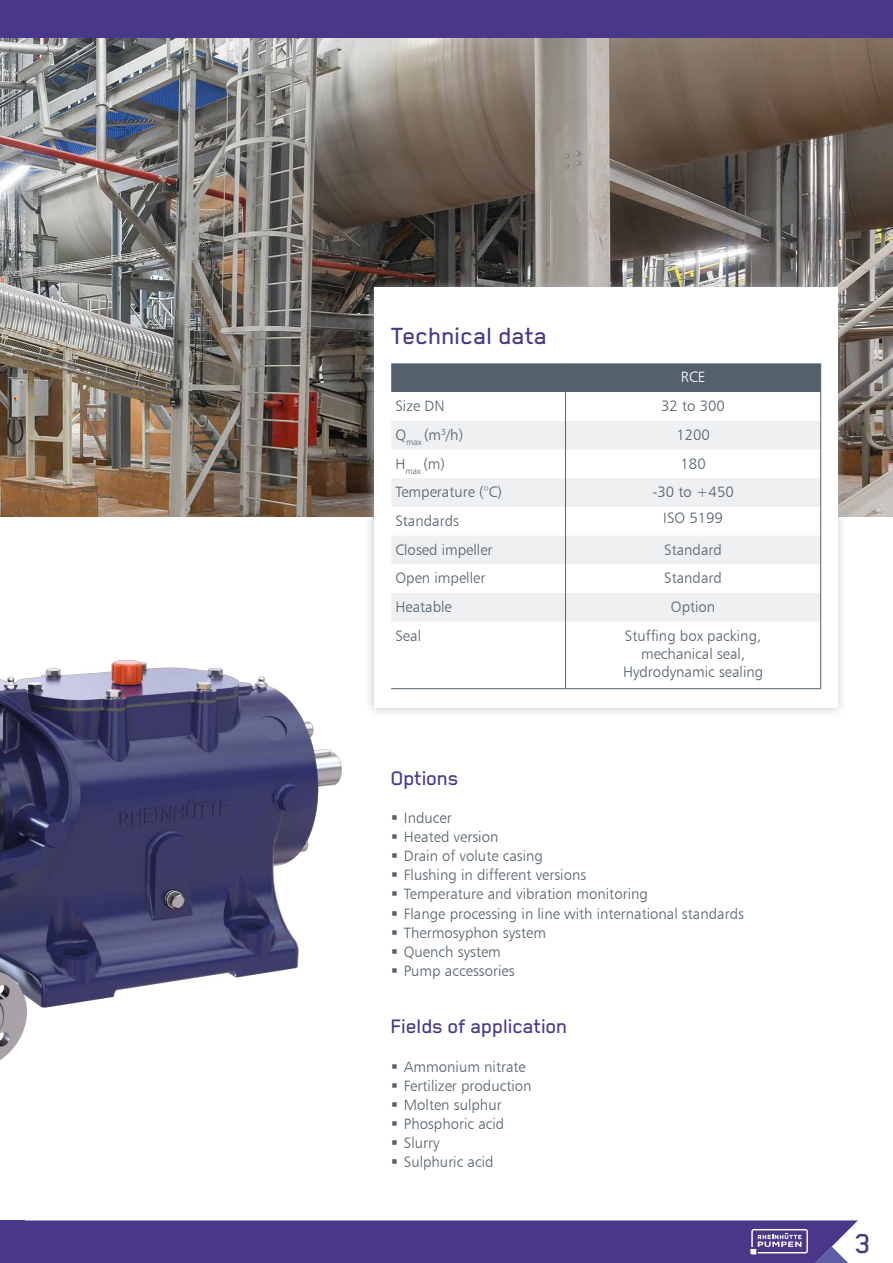
<style>
.page{position:relative;width:893px;height:1263px;background:#fff}
.page>*{position:absolute;margin:0;border:0;box-sizing:border-box;transform-origin:0 0}
.t1{font:500 31.5px "Blender Pro";color:#493889}
.t2{font:500 27px "Blender Pro";color:#493889}
.t3{font:500 22.5px "Blender Pro";letter-spacing:-.01em;color:#493889}
.t4{font:15px/19.2px "Humanist 777 BT Light B";color:#54616c}
.t5{font:15px "Humanist 777 BT Light B";color:#fff}
</style>
<div class="page">
<div style="left:0;top:0;width:893px;height:38px;background:#493889"></div>
<img style="left:0;top:38px;width:893px;height:479px">
<div style="left:364px;top:278px;width:483px;height:440px;background:#afb6bd;opacity:.75"></div>
<div style="left:374px;top:288px;width:464px;height:420px;background:#fff"></div>
<svg style="left:391px;top:363px;width:430px;height:259px"></svg>
<hr style="left:565px;top:622px;width:1px;height:66px;background:#54616c">
<hr style="left:820px;top:622px;width:1px;height:66px;background:#54616c">
<hr style="left:391px;top:688px;width:175px;height:1px;background:#54616c">
<hr style="left:566px;top:688px;width:255px;height:1px;background:#54616c">
<img style="left:0;top:660px;width:341px;height:400px">
<div style="left:0;top:1220px;width:858px;height:43px;background:#493889"></div>
<h2 class="t2" style="left:391px;top:322px;width:158px">Technical data</h2>
<p class="t5" style="left:681px;top:368px;width:26px">RCE</p>
<p class="t4" style="left:395px;top:396px;width:51px">Size DN</p>
<p class="t4" style="left:661px;top:396px;width:65px">32 to 300</p>
<p class="t4" style="left:395px;top:425px;width:69px">Q<sub>max</sub> (m<sup>3</sup>/h)</p>
<p class="t4" style="left:676px;top:425px;width:35px">1200</p>
<p class="t4" style="left:395px;top:453px;width:51px">H<sub>max</sub> (m)</p>
<p class="t4" style="left:680px;top:453px;width:27px">180</p>
<p class="t4" style="left:395px;top:482px;width:108px">Temperature (°C)</p>
<p class="t4" style="left:652px;top:482px;width:83px">-30 to +450</p>
<p class="t4" style="left:395px;top:511px;width:65px">Standards</p>
<p class="t4" style="left:663px;top:507px;width:61px">ISO 5199</p>
<p class="t4" style="left:395px;top:540px;width:99px">Closed impeller</p>
<p class="t4" style="left:664px;top:540px;width:59px">Standard</p>
<p class="t4" style="left:395px;top:568px;width:91px">Open impeller</p>
<p class="t4" style="left:664px;top:568px;width:59px">Standard</p>
<p class="t4" style="left:395px;top:597px;width:58px">Heatable</p>
<p class="t4" style="left:671px;top:597px;width:46px">Option</p>
<p class="t4" style="left:395px;top:626px;width:27px">Seal</p>
<p class="t4" style="left:623px;top:626px;width:142px;line-height:18px;text-align:center">Stuffing box packing, mechanical seal,<br>Hydrodynamic sealing</p>
<h3 class="t3" style="left:391px;top:766px;width:69px">Options</h3>
<p class="t4" style="left:404px;top:808px;width:342px">Inducer<br>Heated version<br>Drain of volute casing<br>Flushing in different versions<br>Temperature and vibration monitoring<br>Flange processing in line with international standards<br>Thermosyphon system<br>Quench system<br>Pump accessories</p>
<h3 class="t3" style="left:391px;top:1014px;width:178px">Fields of application</h3>
<p class="t4" style="left:404px;top:1056px;width:129px">Ammonium nitrate<br>Fertilizer production<br>Molten sulphur<br>Phosphoric acid<br>Slurry<br>Sulphuric acid</p>
<h1 class="t1" style="left:855px;top:1226px;width:18px">3</h1>
</div>
